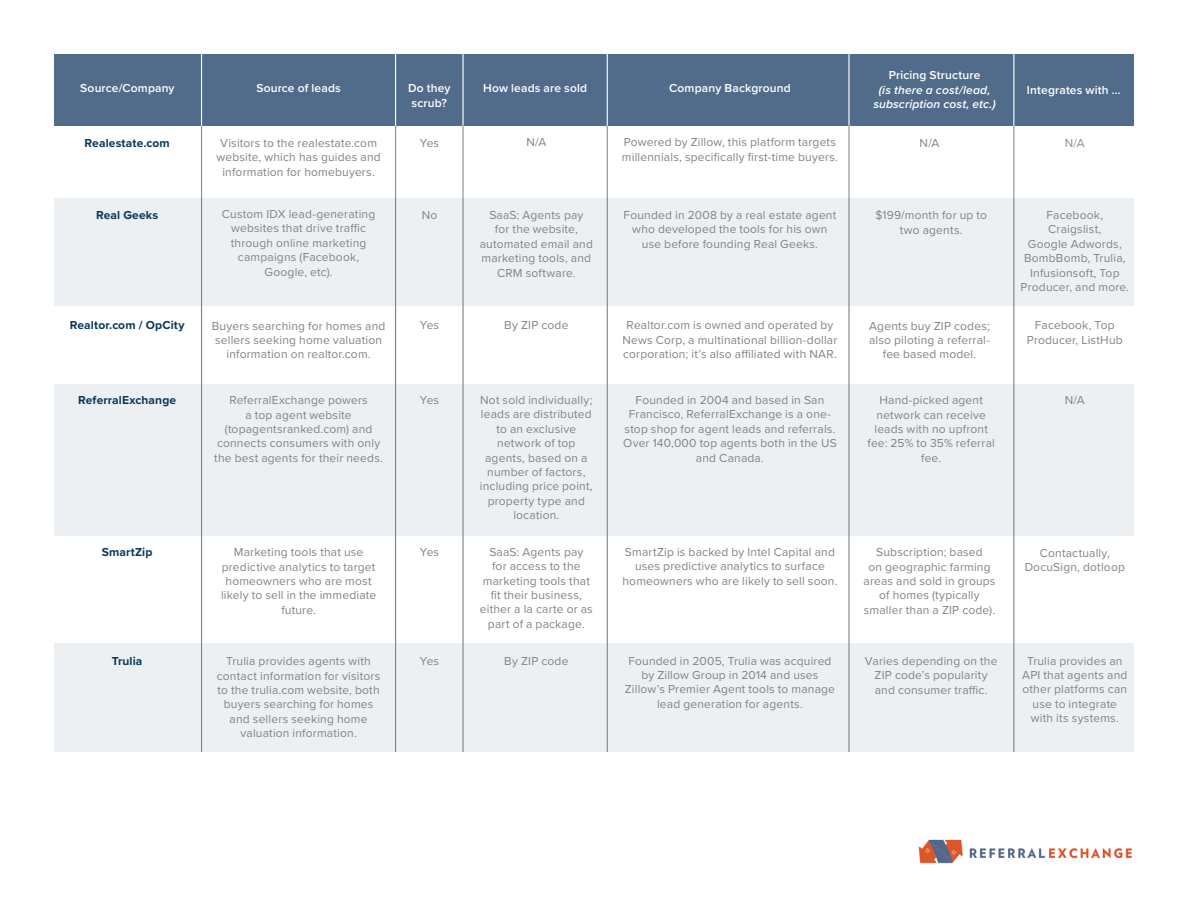
<style>
.page{position:relative;width:1188px;height:918px;background:#fff}
.page>*{position:absolute;margin:0;border:0;box-sizing:border-box;transform-origin:0 0}
.t1{font:12px/14.4px "Proxima Nova";letter-spacing:.015em;color:#818285;text-align:center}
.t2{font:600 12px/14.4px "Proxima Nova";letter-spacing:.015em;color:#fff}
.t3{font:700 12px "Proxima Nova";letter-spacing:.01em;color:#0a3858}
.t4{font:italic 600 12px/14.4px "Proxima Nova";letter-spacing:.015em;color:#fff;text-align:center}
.s1{font-style:normal}
</style>
<div class="page">
<div style="left:54px;top:384px;width:1080px;height:151px;background:#edf0f3"></div>
<div style="left:54px;top:643px;width:1080px;height:109px;background:#edf0f3"></div>
<div style="left:54px;top:198px;width:1080px;height:107px;background:#edf0f3"></div>
<img style="left:918px;top:839px;width:214px;height:25px">
<hr style="left:201px;top:126px;width:1px;height:626px;background:#818285">
<hr style="left:395px;top:126px;width:1px;height:626px;background:#818285">
<hr style="left:462px;top:126px;width:2px;height:626px;background:#818285">
<hr style="left:607px;top:126px;width:1px;height:626px;background:#818285">
<hr style="left:848px;top:126px;width:2px;height:626px;background:#818285">
<hr style="left:1013px;top:126px;width:1px;height:626px;background:#818285">
<div style="left:54px;top:54px;width:1080px;height:72px;background:#516c8a"></div>
<hr style="left:201px;top:54px;width:1px;height:72px;background:#fff">
<hr style="left:395px;top:54px;width:1px;height:72px;background:#fff">
<hr style="left:462px;top:54px;width:2px;height:72px;background:#fff">
<hr style="left:607px;top:54px;width:1px;height:72px;background:#fff">
<hr style="left:848px;top:54px;width:2px;height:72px;background:#fff">
<hr style="left:1013px;top:54px;width:1px;height:72px;background:#fff">
<div style="left:54px;top:126px;width:1080px;height:72px;background:#fff"></div>
<p class="t2" style="left:80px;top:81px;width:96px">Source/Company</p>
<p class="t2" style="left:256px;top:81px;width:86px">Source of leads</p>
<p class="t2" style="left:408px;top:81px;width:44px">Do they scrub?</p>
<p class="t2" style="left:483px;top:81px;width:106px">How leads are sold</p>
<p class="t4" style="left:873px;top:68px;width:124px"><span class="s1">Pricing Structure<br></span>(is there a cost/lead, subscription cost, etc.)</p>
<p class="t2" style="left:669px;top:81px;width:123px">Company Background</p>
<p class="t2" style="left:1027px;top:82px;width:95px">Integrates with ...</p>
<p class="t1" style="left:420px;top:135px;width:21px">Yes</p>
<p class="t1" style="left:526px;top:135px;width:22px">N/A</p>
<p class="t1" style="left:622px;top:135px;width:217px;text-align:left">Powered by Zillow, this platform targets millennials, specifically first-time buyers.</p>
<p class="t1" style="left:920px;top:135px;width:22px">N/A</p>
<p class="t3" style="left:85px;top:134px;width:87px">Realestate.com</p>
<p class="t1" style="left:220px;top:135px;width:158px">Visitors to the realestate.com</p>
<p class="t1" style="left:1065px;top:135px;width:22px">N/A</p>
<p class="t1" style="left:217px;top:150px;width:166px">website, which has guides and information for homebuyers.</p>
<p class="t3" style="left:96px;top:206px;width:64px">Real Geeks</p>
<p class="t1" style="left:222px;top:206px;width:155px">Custom IDX lead-generating websites that drive traffic through online marketing campaigns (Facebook,<br>Google, etc).</p>
<p class="t1" style="left:422px;top:207px;width:17px">No</p>
<p class="t1" style="left:480px;top:207px;width:115px">SaaS: Agents pay<br>for the website, automated email and marketing tools, and<br>CRM software.</p>
<p class="t1" style="left:624px;top:207px;width:214px">Founded in 2008 by a real estate agent who developed the tools for his own use before founding Real Geeks.</p>
<p class="t1" style="left:875px;top:208px;width:113px">$199/month for up to two agents.</p>
<p class="t1" style="left:1021px;top:207px;width:110px">Facebook,<br>Craigslist,<br>Google Adwords,<br>BombBomb, Trulia,<br>Infusionsoft, Top<br>Producer, and more.</p>
<p class="t3" style="left:70px;top:316px;width:116px">Realtor.com / OpCity</p>
<p class="t1" style="left:212px;top:318px;width:175px">Buyers searching for homes and sellers seeking home valuation information on realtor.com.</p>
<p class="t1" style="left:420px;top:318px;width:21px">Yes</p>
<p class="t1" style="left:504px;top:317px;width:66px">By ZIP code</p>
<p class="t1" style="left:623px;top:317px;width:216px">Realtor.com is owned and operated by<br>News Corp, a multinational billion-dollar corporation; it’s also affiliated with NAR.</p>
<p class="t1" style="left:869px;top:318px;width:122px">Agents buy ZIP codes; also piloting a referral&shy;fee based model.</p>
<p class="t1" style="left:1027px;top:317px;width:97px">Facebook, Top<br>Producer, ListHub</p>
<p class="t3" style="left:78px;top:391px;width:100px">ReferralExchange</p>
<p class="t1" style="left:214px;top:393px;width:170px">ReferralExchange powers<br>a top agent website (topagentsranked.com) and connects consumers with only the best agents for their needs.</p>
<p class="t1" style="left:420px;top:392px;width:21px">Yes</p>
<p class="t1" style="left:480px;top:392px;width:114px">Not sold individually; leads are distributed to an exclusive network of top agents, based on a number of factors, including price point, property type and location.</p>
<p class="t1" style="left:623px;top:392px;width:215px">Founded in 2004 and based in San<br>Francisco, ReferralExchange is a one&shy;stop shop for agent leads and referrals.<br>Over 140,000 top agents both in the US and Canada.</p>
<p class="t1" style="left:868px;top:393px;width:129px">Hand-picked agent network can receive leads with no upfront fee: 25% to 35% referral fee.</p>
<p class="t1" style="left:1065px;top:392px;width:22px">N/A</p>
<p class="t3" style="left:102px;top:543px;width:52px">SmartZip</p>
<p class="t1" style="left:221px;top:544px;width:157px">Marketing tools that use predictive analytics to target homeowners who are most likely to sell in the immediate future.</p>
<p class="t1" style="left:420px;top:544px;width:21px">Yes</p>
<p class="t1" style="left:480px;top:544px;width:115px">SaaS: Agents pay<br>for access to the marketing tools that fit their business, either a la carte or as part of a package.</p>
<p class="t1" style="left:622px;top:544px;width:216px">SmartZip is backed by Intel Capital and uses predictive analytics to surface homeowners who are likely to sell soon.</p>
<p class="t1" style="left:864px;top:544px;width:134px">Subscription; based<br>on geographic farming areas and sold in groups of homes (typically smaller than a ZIP code).</p>
<p class="t1" style="left:1025px;top:545px;width:102px">Contactually,<br>DocuSign, dotloop</p>
<p class="t3" style="left:112px;top:652px;width:32px">Trulia</p>
<p class="t1" style="left:217px;top:653px;width:165px">Trulia provides agents with contact information for visitors to the trulia.com website, both buyers searching for homes and sellers seeking home valuation information.</p>
<p class="t1" style="left:420px;top:653px;width:21px">Yes</p>
<p class="t1" style="left:504px;top:653px;width:66px">By ZIP code</p>
<p class="t1" style="left:625px;top:653px;width:212px">Founded in 2005, Trulia was acquired by Zillow Group in 2014 and uses Zillow’s Premier Agent tools to manage lead generation for agents.</p>
<p class="t1" style="left:865px;top:653px;width:134px">Varies depending on the<br>ZIP code’s popularity and consumer traffic.</p>
<p class="t1" style="left:1022px;top:653px;width:107px">Trulia provides an<br>API that agents and other platforms can use to integrate with its systems.</p>
</div>
